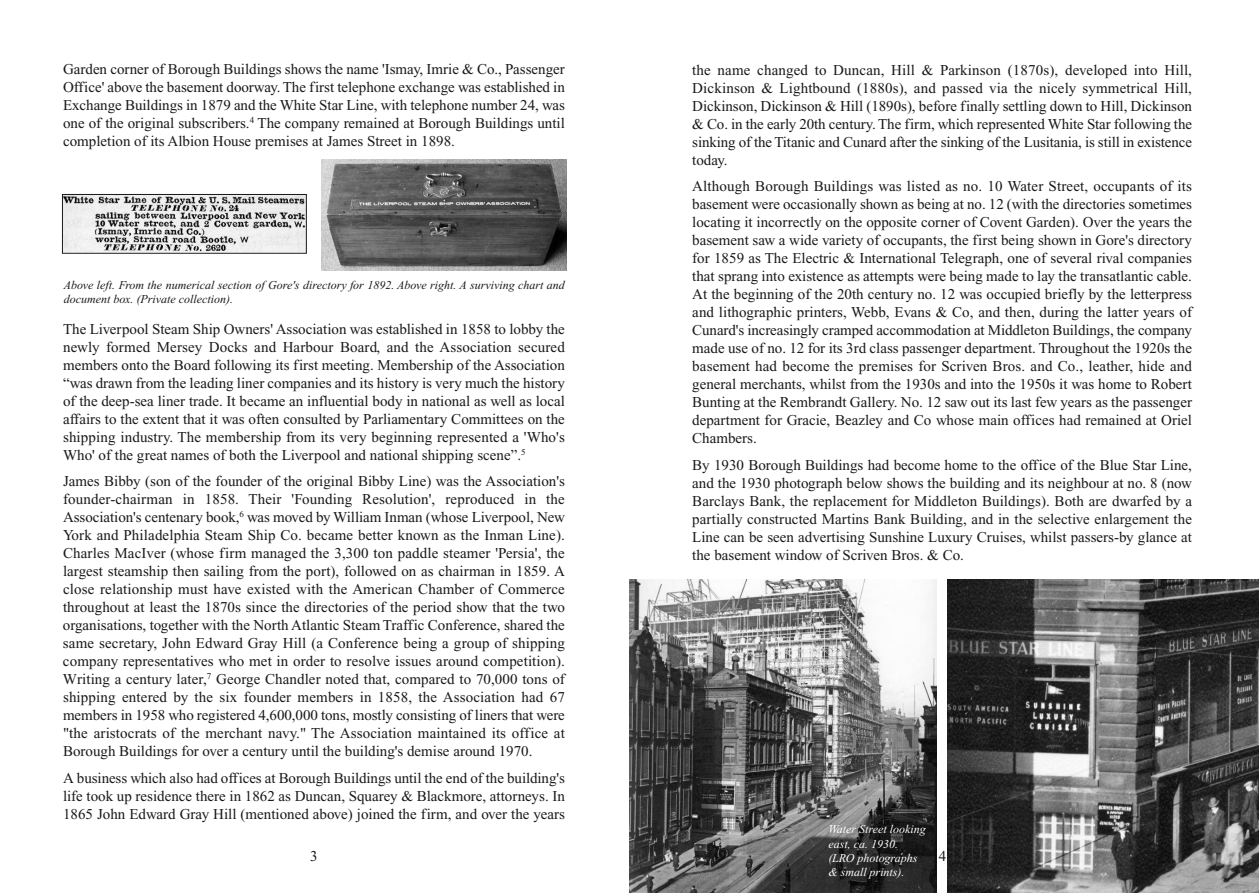
<style>
.page{position:relative;width:1259px;height:893px;background:#fff}
.page>*{position:absolute;margin:0;border:0;box-sizing:border-box;transform-origin:0 0}
.t1{font:15px/18px "Times New Roman";color:#191919;text-align:justify}
.t2{font:italic 12px/14.4px "Times New Roman";color:#191919}
.t3{font:italic 12px/14.4px "Times New Roman";color:#fff}
</style>
<div class="page">
<img style="left:321px;top:159px;width:245px;height:111px">
<img style="left:64px;top:196px;width:241px;height:55px">
<div style="left:62px;top:194px;width:245px;height:60px;border:1px solid #191919"></div>
<img style="left:629px;top:580px;width:307px;height:313px">
<img style="left:947px;top:579px;width:312px;height:314px">
<p class="t1" style="left:63px;top:62px;width:503px">Garden corner of Borough Buildings shows the name 'Ismay, Imrie &amp; Co., Passenger Office' above the basement doorway. The first telephone exchange was established in Exchange Buildings in 1879 and the White Star Line, with telephone number 24, was one of the original subscribers.<sup>4</sup> The company remained at Borough Buildings until completion of its Albion House premises at James Street in 1898.</p>
<p class="t2" style="left:64px;top:279px;width:502px">Above left. From the numerical section of Gore's directory for 1892. Above right. A surviving chart and document box. (Private collection).</p>
<p class="t1" style="left:63px;top:321px;width:503px">The Liverpool Steam Ship Owners' Association was established in 1858 to lobby the newly formed Mersey Docks and Harbour Board, and the Association secured members onto the Board following its first meeting. Membership of the Association “was drawn from the leading liner companies and its history is very much the history of the deep-sea liner trade. It became an influential body in national as well as local affairs to the extent that it was often consulted by Parliamentary Committees on the shipping industry. The membership from its very beginning represented a 'Who's Who' of the great names of both the Liverpool and national shipping scene”.<sup>5</sup></p>
<p class="t1" style="left:63px;top:474px;width:503px">James Bibby (son of the founder of the original Bibby Line) was the Association's founder-chairman in 1858. Their 'Founding Resolution', reproduced in the Association's centenary book,<sup>6</sup> was moved by William Inman (whose Liverpool, New York and Philadelphia Steam Ship Co. became better known as the Inman Line).<br>Charles MacIver (whose firm managed the 3,300 ton paddle steamer 'Persia', the largest steamship then sailing from the port), followed on as chairman in 1859. A close relationship must have existed with the American Chamber of Commerce throughout at least the 1870s since the directories of the period show that the two organisations, together with the North Atlantic Steam Traffic Conference, shared the same secretary, John Edward Gray Hill (a Conference being a group of shipping company representatives who met in order to resolve issues around competition).<br>Writing a century later,<sup>7</sup> George Chandler noted that, compared to 70,000 tons of shipping entered by the six founder members in 1858, the Association had 67 members in 1958 who registered 4,600,000 tons, mostly consisting of liners that were "the aristocrats of the merchant navy." The Association maintained its office at Borough Buildings for over a century until the building's demise around 1970.</p>
<p class="t1" style="left:63px;top:770px;width:503px">A business which also had offices at Borough Buildings until the end of the building's life took up residence there in 1862 as Duncan, Squarey &amp; Blackmore, attorneys. In 1865 John Edward Gray Hill (mentioned above) joined the firm, and over the years</p>
<p class="t1" style="left:692px;top:62px;width:501px">the name changed to Duncan, Hill &amp; Parkinson (1870s), developed into Hill, Dickinson &amp; Lightbound (1880s), and passed via the nicely symmetrical Hill, Dickinson, Dickinson &amp; Hill (1890s), before finally settling down to Hill, Dickinson &amp; Co. in the early 20th century. The firm, which represented White Star following the sinking of the Titanic and Cunard after the sinking of the Lusitania, is still in existence today.</p>
<p class="t1" style="left:692px;top:179px;width:501px">Although Borough Buildings was listed as no. 10 Water Street, occupants of its basement were occasionally shown as being at no. 12 (with the directories sometimes locating it incorrectly on the opposite corner of Covent Garden). Over the years the basement saw a wide variety of occupants, the first being shown in Gore's directory for 1859 as The Electric &amp; International Telegraph, one of several rival companies that sprang into existence as attempts were being made to lay the transatlantic cable.<br>At the beginning of the 20th century no. 12 was occupied briefly by the letterpress and lithographic printers, Webb, Evans &amp; Co, and then, during the latter years of Cunard's increasingly cramped accommodation at Middleton Buildings, the company made use of no. 12 for its 3rd class passenger department. Throughout the 1920s the basement had become the premises for Scriven Bros. and Co., leather, hide and general merchants, whilst from the 1930s and into the 1950s it was home to Robert Bunting at the Rembrandt Gallery. No. 12 saw out its last few years as the passenger department for Gracie, Beazley and Co whose main offices had remained at Oriel Chambers.</p>
<p class="t1" style="left:692px;top:457px;width:501px">By 1930 Borough Buildings had become home to the office of the Blue Star Line, and the 1930 photograph below shows the building and its neighbour at no. 8 (now Barclays Bank, the replacement for Middleton Buildings). Both are dwarfed by a partially constructed Martins Bank Building, and in the selective enlargement the Line can be seen advertising Sunshine Luxury Cruises, whilst passers-by glance at the basement window of Scriven Bros. &amp; Co.</p>
<p class="t3" style="left:828px;top:823px;width:99px">Water Street looking east, ca. 1930. (LRO photographs &amp; small prints).</p>
<p class="t1" style="left:310px;top:848px;width:9px">3</p>
<p class="t1" style="left:938px;top:848px;width:9px">4</p>
</div>
